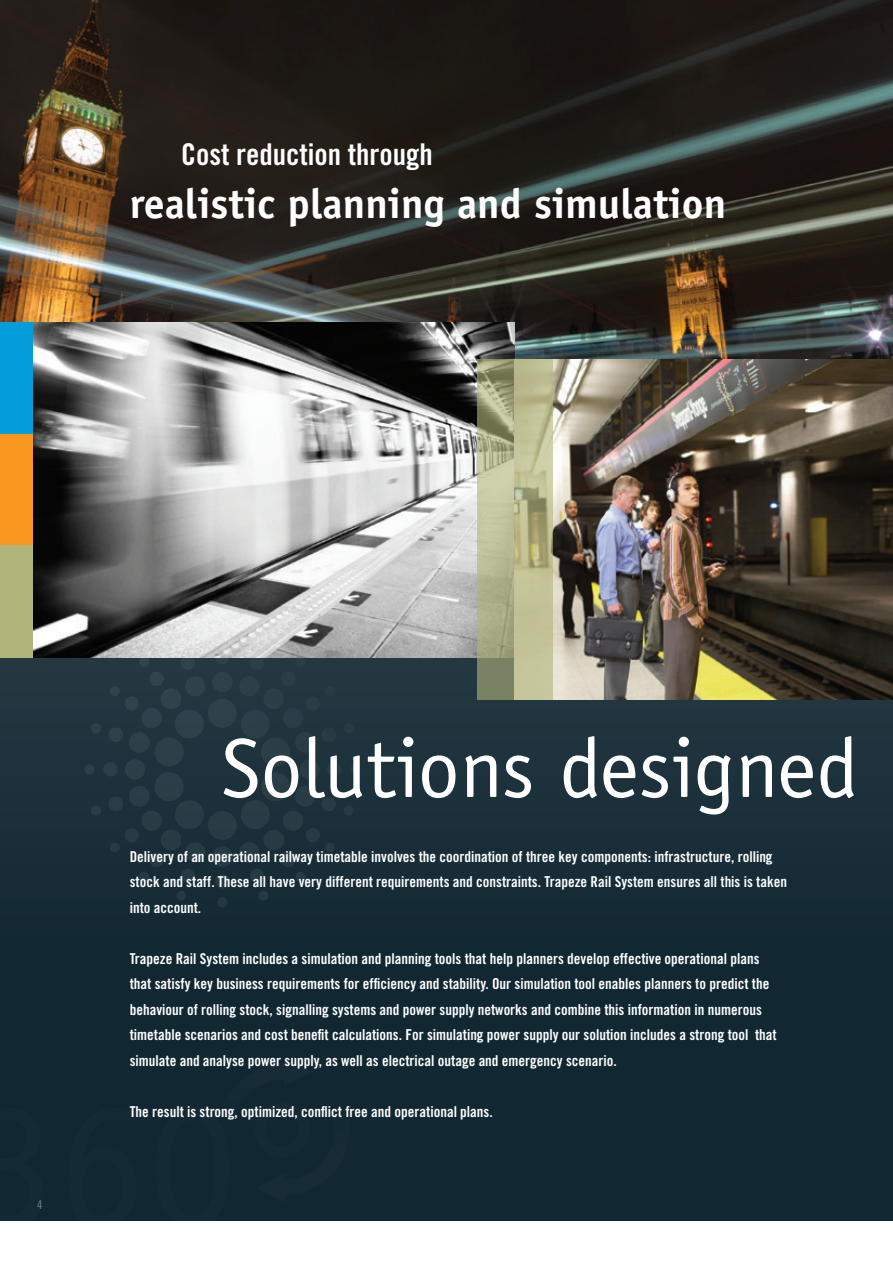
<style>
.page{position:relative;width:893px;height:1263px;background:#fff}
.page>*{position:absolute;margin:0;border:0;box-sizing:border-box;transform-origin:0 0}
.t1{font:84px "Officina Sans";color:#fff}
.t2{font:700 42px "Officina Sans";color:#fff}
.t3{font:30px "Trade Gothic Bold Cond Twenty";color:#fff}
.body_text_white{font:15px/25.5px "Trade Gothic Bold Cond Twenty";color:#fff}
.t4{font:12px "Trade Gothic Cond Eighteen";color:#71828b}
</style>
<div class="page">
<div style="left:0;top:405px;width:893px;height:815px;background:#112731"></div>
<svg style="left:0;top:1220px;width:350px;height:1px"></svg>
<img style="left:0;top:0;width:893px;height:359px">
<div style="left:208px;top:699px;width:29px;height:29px;background:#2e414a;border-radius:50%"></div>
<div style="left:212px;top:672px;width:21px;height:20px;background:#2e414a;border-radius:50%"></div>
<div style="left:215px;top:650px;width:14px;height:14px;background:#2e414a;border-radius:50%"></div>
<div style="left:208px;top:811px;width:29px;height:29px;background:#293c46;border-radius:50%"></div>
<svg style="left:90px;top:723px;width:12px;height:11px"></svg>
<div style="left:103px;top:762px;width:15px;height:14px;background:#2c3f49;border-radius:50%"></div>
<div style="left:84px;top:764px;width:10px;height:10px;background:#2c3f49;border-radius:50%"></div>
<svg style="left:91px;top:805px;width:10px;height:11px"></svg>
<svg style="left:108px;top:658px;width:99px;height:225px"></svg>
<svg style="left:176px;top:891px;width:10px;height:10px"></svg>
<div style="left:212px;top:846px;width:21px;height:21px;background:#273b44;border-radius:50%"></div>
<div style="left:215px;top:874px;width:14px;height:14px;background:#253942;border-radius:50%"></div>
<div style="left:217px;top:897px;width:10px;height:10px;background:#243841;border-radius:50%"></div>
<svg style="left:258px;top:891px;width:10px;height:10px"></svg>
<svg style="left:343px;top:805px;width:11px;height:11px"></svg>
<div style="left:327px;top:762px;width:14px;height:14px;background:#273b45;border-radius:50%"></div>
<div style="left:350px;top:764px;width:10px;height:10px;background:#263a44;border-radius:50%"></div>
<svg style="left:343px;top:723px;width:11px;height:11px"></svg>
<svg style="left:238px;top:658px;width:99px;height:225px"></svg>
<img style="left:33px;top:323px;width:481px;height:335px">
<img style="left:552px;top:359px;width:341px;height:340px">
<svg style="left:477px;top:359px;width:75px;height:340px;background:#b1b28b"></svg>
<div style="left:0;top:323px;width:33px;height:112px;background:#069ddc"></div>
<div style="left:0;top:434px;width:33px;height:113px;background:#f7971d"></div>
<div style="left:0;top:545px;width:33px;height:113px;background:#b1b579"></div>
<div style="left:103px;top:160px;width:665px;height:111px;background:#231f20;opacity:.55"></div>
<p class="t3" style="left:181px;top:136px;width:253px">Cost reduction through</p>
<p class="t2" style="left:130px;top:178px;width:598px">realistic planning and simulation</p>
<p class="t4" style="left:37px;top:1197px;width:7px">4</p>
<p class="t1" style="left:222px;top:719px;width:638px">Solutions designed</p>
<p class="body_text_white" style="left:130px;top:844px;width:659px">Delivery of an operational railway timetable involves the coordination of three key components: infrastructure, rolling stock and staff. These all have very different requirements and constraints. Trapeze Rail System ensures all this is taken into account.</p>
<p class="body_text_white" style="left:130px;top:946px;width:649px">Trapeze Rail System includes a simulation and planning tools that help planners develop effective operational plans that satisfy key business requirements for efficiency and stability. Our simulation tool enables planners to predict the behaviour of rolling stock, signalling systems and power supply networks and combine this information in numerous timetable scenarios and cost benefit calculations. For simulating power supply our solution includes a strong tool that simulate and analyse power supply, as well as electrical outage and emergency scenario.</p>
<p class="body_text_white" style="left:130px;top:1099px;width:365px">The result is strong, optimized, conflict free and operational plans.</p>
</div>
